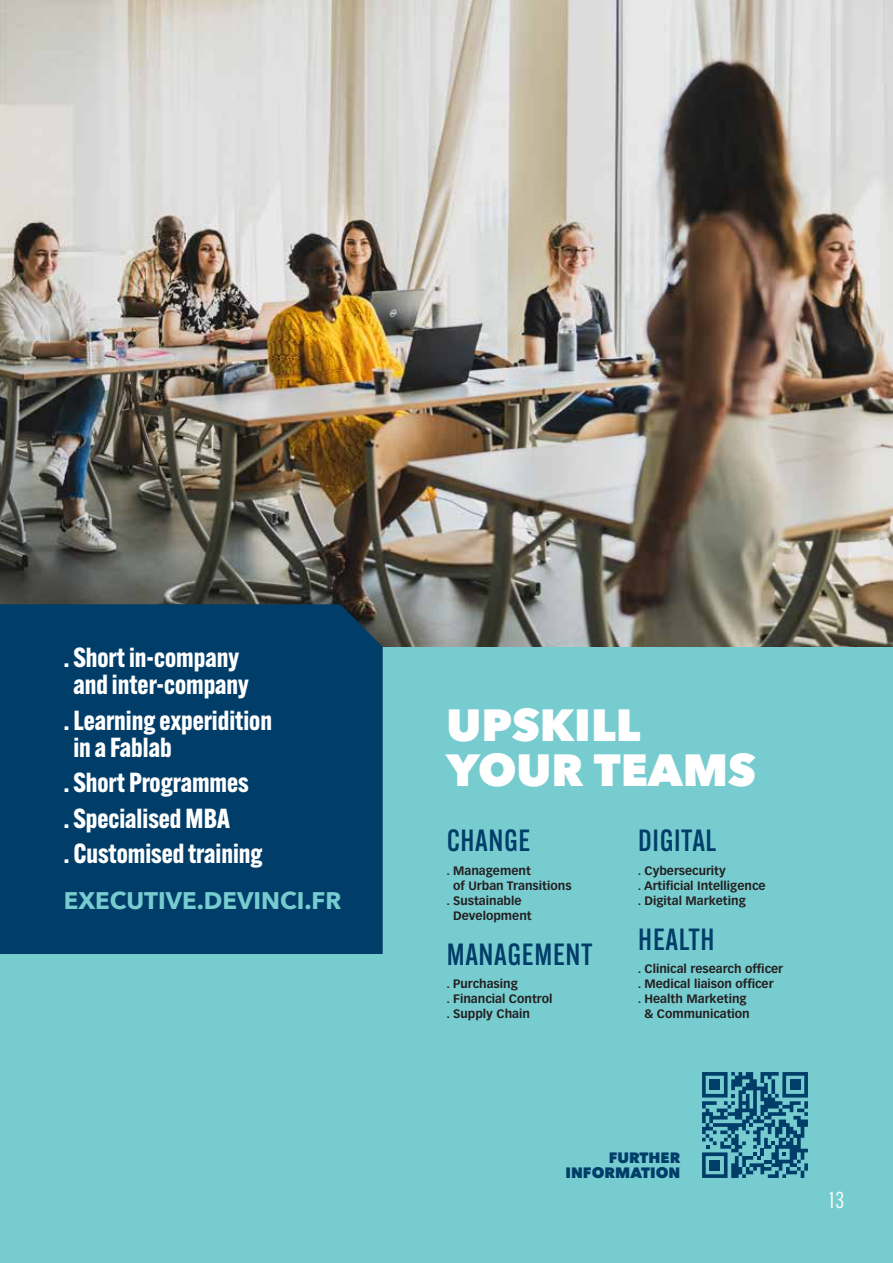
<style>
.page{position:relative;width:893px;height:1263px;background:#77ccd0}
.page>*{position:absolute;margin:0;border:0;box-sizing:border-box;transform-origin:0 0}
.t1{font:800 45px/45px "Avenir Next";color:#fff}
.t2{font:500 30px "Alternate Gothic ATF";letter-spacing:.02em;color:#003d68}
.t3{font:700 27px/27px "Alternate Gothic ATF";color:#fff}
.t4{font:700 24px "Avenir Next";color:#77ccd0}
.t5{font:22.5px "Alternate Gothic ATF";color:#fff}
.t6{font:800 15px/15px "Avenir Next";color:#003d68;text-align:right}
.t7{font:700 12px/15px "Vectora LT Std";color:#231f20}
</style>
<div class="page">
<img style="left:0;top:0;width:893px;height:647px">
<svg style="left:702px;top:1072px;width:106px;height:106px"></svg>
<div style="left:709px;top:1079px;width:11px;height:11px;background:#003d68"></div>
<div style="left:790px;top:1079px;width:11px;height:11px;background:#003d68"></div>
<div style="left:709px;top:1160px;width:11px;height:10px;background:#003d68"></div>
<div style="left:0;top:604px;width:383px;height:350px;background:#003d68"></div>
<h3 class="t3" style="left:64px;top:644px;width:187px;text-align:center">. Short in-company and inter-company</h3>
<h3 class="t3" style="left:73px;top:706px;width:200px;text-indent:-10px">. Learning experidition in a Fablab</h3>
<h3 class="t3" style="left:64px;top:764px;width:200px;line-height:35.5px">. Short Programmes<br>. Specialised MBA<br>. Customised training</h3>
<h3 class="t4" style="left:64px;top:880px;width:279px">EXECUTIVE.DEVINCI.FR</h3>
<h1 class="t1" style="left:446px;top:702px;width:311px">UPSKILL<br>YOUR TEAMS</h1>
<h2 class="t2" style="left:447px;top:822px;width:85px">CHANGE</h2>
<p class="t7" style="left:446px;top:863px;width:86px">. Management</p>
<p class="t7" style="left:453px;top:878px;width:120px">of Urban Transitions</p>
<p class="t7" style="left:446px;top:893px;width:77px">. Sustainable</p>
<p class="t7" style="left:453px;top:908px;width:80px">Development</p>
<h2 class="t2" style="left:447px;top:935px;width:147px">MANAGEMENT</h2>
<p class="t7" style="left:446px;top:976px;width:108px">. Purchasing<br>. Financial Control . Supply Chain</p>
<h2 class="t2" style="left:638px;top:822px;width:80px">DIGITAL</h2>
<p class="t7" style="left:638px;top:863px;width:129px">. Cybersecurity<br>. Artificial Intelligence . Digital Marketing</p>
<h2 class="t2" style="left:638px;top:920px;width:78px">HEALTH</h2>
<p class="t7" style="left:638px;top:961px;width:147px">. Clinical research officer</p>
<p class="t7" style="left:638px;top:976px;width:137px">. Medical liaison officer</p>
<p class="t7" style="left:638px;top:991px;width:110px">. Health Marketing</p>
<p class="t7" style="left:644px;top:1006px;width:107px">&amp; Communication</p>
<p class="t6" style="left:565px;top:1150px;width:116px">FURTHER<br>INFORMATION</p>
<h3 class="t5" style="left:829px;top:1186px;width:17px">13</h3>
</div>
